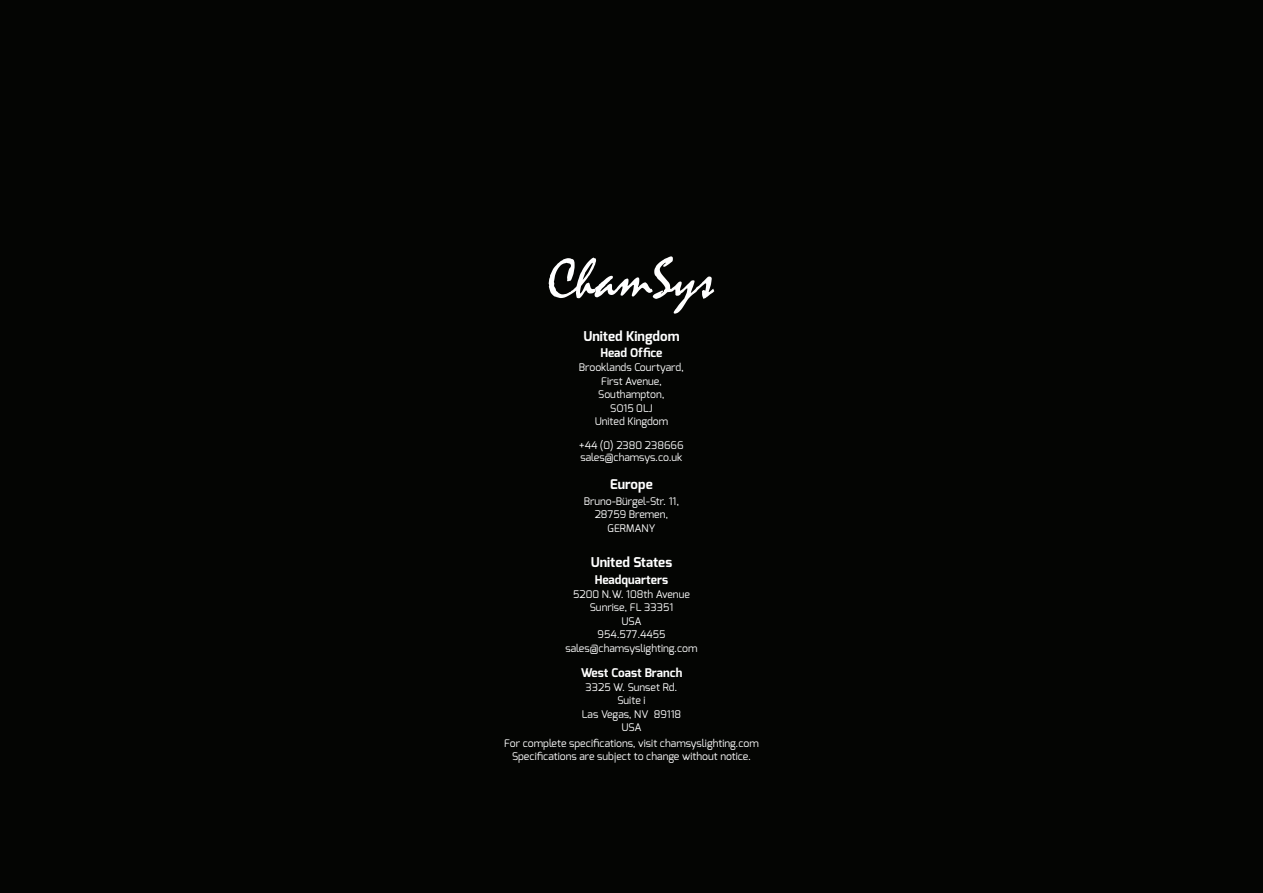
<style>
.page{position:relative;width:1263px;height:893px;background:#040503}
.page>*{position:absolute;margin:0;border:0;box-sizing:border-box;transform-origin:0 0}
.Paragraph{font:700 13.5px "Exo";color:#fff}
.Paragraph-2{font:700 12px "Exo";color:#fff}
.Paragraph-3{font:10.5px "Exo";color:#fff}
</style>
<div class="page">
<svg style="left:549px;top:256px;width:165px;height:58px"></svg>
<p class="Paragraph" style="left:583px;top:327px;width:97px">United Kingdom</p>
<p class="Paragraph-2" style="left:600px;top:345px;width:64px">Head Office</p>
<p class="Paragraph-3" style="left:579px;top:361px;width:107px">Brooklands Courtyard,</p>
<p class="Paragraph-3" style="left:601px;top:374px;width:62px">First Avenue,</p>
<p class="Paragraph-3" style="left:598px;top:388px;width:68px">Southampton,</p>
<p class="Paragraph-3" style="left:610px;top:401px;width:44px">SO15 0LJ</p>
<p class="Paragraph-3" style="left:595px;top:415px;width:75px">United Kingdom</p>
<p class="Paragraph-3" style="left:579px;top:439px;width:106px">+44 (0) 2380 238666</p>
<p class="Paragraph-3" style="left:580px;top:451px;width:103px">sales@chamsys.co.uk</p>
<p class="Paragraph" style="left:610px;top:475px;width:44px">Europe</p>
<p class="Paragraph-3" style="left:584px;top:494px;width:97px">Bruno-Bürgel-Str. 11,</p>
<p class="Paragraph-3" style="left:595px;top:507px;width:75px">28759 Bremen,</p>
<p class="Paragraph-3" style="left:608px;top:521px;width:49px">GERMANY</p>
<p class="Paragraph" style="left:591px;top:553px;width:83px">United States</p>
<p class="Paragraph-2" style="left:595px;top:572px;width:75px">Headquarters</p>
<p class="Paragraph-3" style="left:573px;top:587px;width:118px">5200 N.W. 108th Avenue</p>
<p class="Paragraph-3" style="left:590px;top:600px;width:85px">Sunrise, FL 33351</p>
<p class="Paragraph-3" style="left:621px;top:614px;width:21px">USA</p>
<p class="Paragraph-3" style="left:597px;top:627px;width:70px">954.577.4455</p>
<p class="Paragraph-3" style="left:565px;top:641px;width:134px">sales@chamsyslighting.com</p>
<p class="Paragraph-2" style="left:581px;top:665px;width:103px">West Coast Branch</p>
<p class="Paragraph-3" style="left:586px;top:680px;width:93px">3325 W. Sunset Rd.</p>
<p class="Paragraph-3" style="left:617px;top:694px;width:30px">Suite i</p>
<p class="Paragraph-3" style="left:582px;top:707px;width:101px">Las Vegas, NV 89118</p>
<p class="Paragraph-3" style="left:621px;top:721px;width:21px">USA</p>
<p class="Paragraph-3" style="left:504px;top:736px;width:256px">For complete specifications, visit chamsyslighting.com</p>
<p class="Paragraph-3" style="left:512px;top:749px;width:240px">Specifications are subject to change without notice.</p>
</div>
